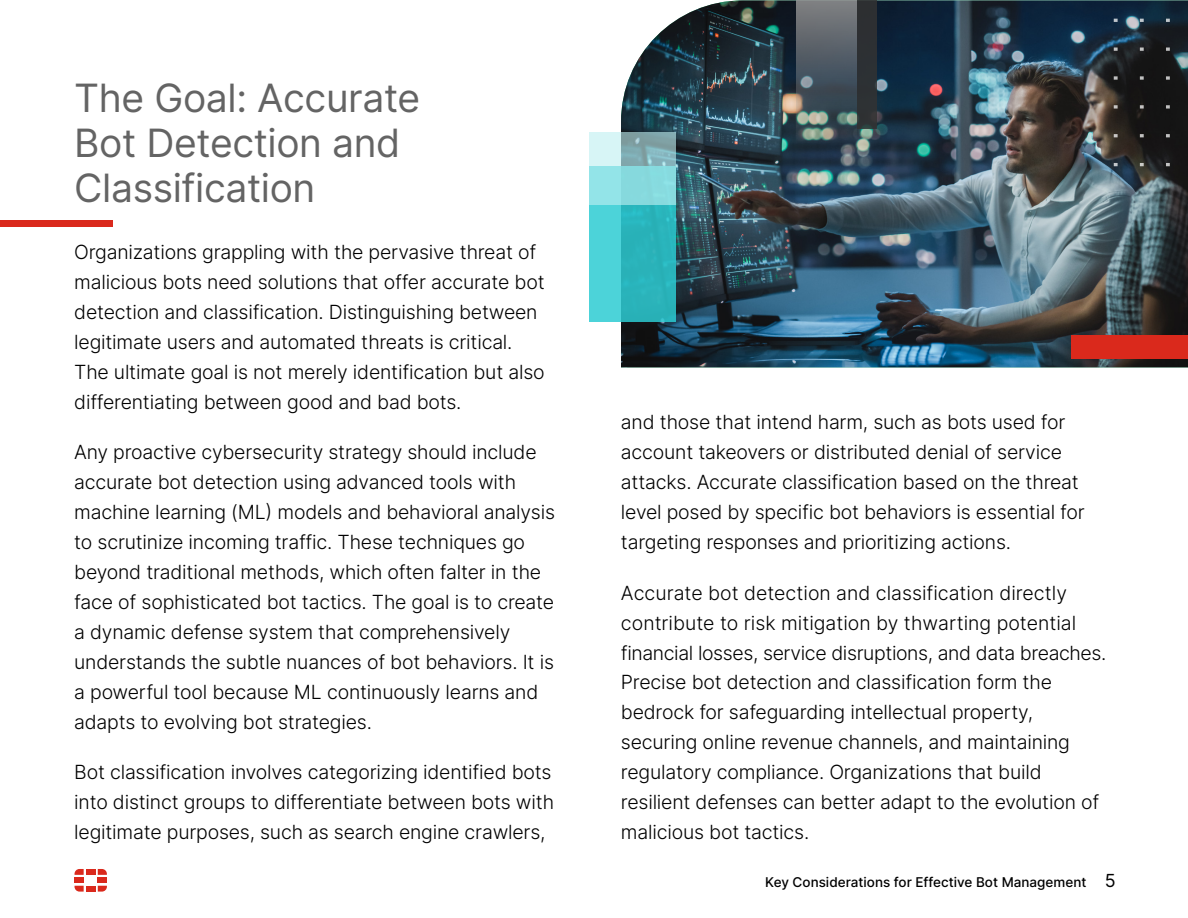
<style>
.page{position:relative;width:1188px;height:918px;background:#fff}
.page>*{position:absolute;margin:0;border:0;box-sizing:border-box;transform-origin:0 0}
.t1{font:39px/45px "Inter V";letter-spacing:-.01em;color:#646464}
.t2{font:300 19.5px/30px "Inter";letter-spacing:-.01em;color:#000}
.t3{font:13.5px "Inter";color:#000}
.s1{font-size:18px}
</style>
<div class="page">
<svg style="left:75px;top:869px;width:32px;height:23px"></svg>
<div style="left:0;top:220px;width:112px;height:7px;background:#da291c"></div>
<img style="left:621px;top:0;width:567px;height:367px">
<svg style="left:590px;top:205px;width:86px;height:117px;background:#36bfc6"></svg>
<svg style="left:590px;top:132px;width:86px;height:73px;background:#95d2d6"></svg>
<div style="left:1072px;top:336px;width:116px;height:23px;background:#da291c"></div>
<svg style="left:796px;top:0;width:61px;height:143px;background:#59656a"></svg>
<svg style="left:1114px;top:19px;width:4px;height:3px"></svg>
<svg style="left:1140px;top:19px;width:4px;height:3px"></svg>
<svg style="left:1166px;top:19px;width:4px;height:3px"></svg>
<svg style="left:1114px;top:48px;width:4px;height:3px"></svg>
<svg style="left:1140px;top:48px;width:4px;height:3px"></svg>
<svg style="left:1166px;top:48px;width:4px;height:3px"></svg>
<svg style="left:1114px;top:76px;width:4px;height:4px"></svg>
<svg style="left:1140px;top:76px;width:4px;height:4px"></svg>
<svg style="left:1166px;top:76px;width:4px;height:4px"></svg>
<svg style="left:1114px;top:105px;width:4px;height:4px"></svg>
<svg style="left:1140px;top:105px;width:4px;height:4px"></svg>
<svg style="left:1166px;top:105px;width:4px;height:4px"></svg>
<svg style="left:1114px;top:134px;width:4px;height:3px"></svg>
<svg style="left:1140px;top:134px;width:4px;height:3px"></svg>
<svg style="left:1166px;top:134px;width:4px;height:3px"></svg>
<svg style="left:1114px;top:163px;width:4px;height:3px"></svg>
<svg style="left:1140px;top:163px;width:4px;height:3px"></svg>
<svg style="left:1166px;top:163px;width:4px;height:3px"></svg>
<div style="left:857px;top:0;width:19px;height:129px;background:#333"></div>
<h1 class="t1" style="left:74px;top:74px;width:348px">The Goal: Accurate<br>Bot Detection and<br>Classification</h1>
<p class="t2" style="left:74px;top:237px;width:472px">Organizations grappling with the pervasive threat of malicious bots need solutions that offer accurate bot detection and classification. Distinguishing between legitimate users and automated threats is critical.<br>The ultimate goal is not merely identification but also differentiating between good and bad bots.</p>
<p class="t2" style="left:74px;top:437px;width:482px">Any proactive cybersecurity strategy should include accurate bot detection using advanced tools with machine learning (ML) models and behavioral analysis to scrutinize incoming traffic. These techniques go beyond traditional methods, which often falter in the face of sophisticated bot tactics. The goal is to create a dynamic defense system that comprehensively understands the subtle nuances of bot behaviors. It is a powerful tool because ML continuously learns and adapts to evolving bot strategies.</p>
<p class="t2" style="left:74px;top:757px;width:481px">Bot classification involves categorizing identified bots into distinct groups to differentiate between bots with legitimate purposes, such as search engine crawlers,</p>
<p class="t2" style="left:621px;top:407px;width:465px">and those that intend harm, such as bots used for account takeovers or distributed denial of service attacks. Accurate classification based on the threat level posed by specific bot behaviors is essential for targeting responses and prioritizing actions.</p>
<p class="t2" style="left:621px;top:577px;width:487px">Accurate bot detection and classification directly contribute to risk mitigation by thwarting potential financial losses, service disruptions, and data breaches.<br>Precise bot detection and classification form the bedrock for safeguarding intellectual property, securing online revenue channels, and maintaining regulatory compliance. Organizations that build resilient defenses can better adapt to the evolution of malicious bot tactics.</p>
<p class="t3" style="left:765px;top:872px;width:352px">Key Considerations for Effective Bot Management <span class="s1">5</span></p>
</div>
